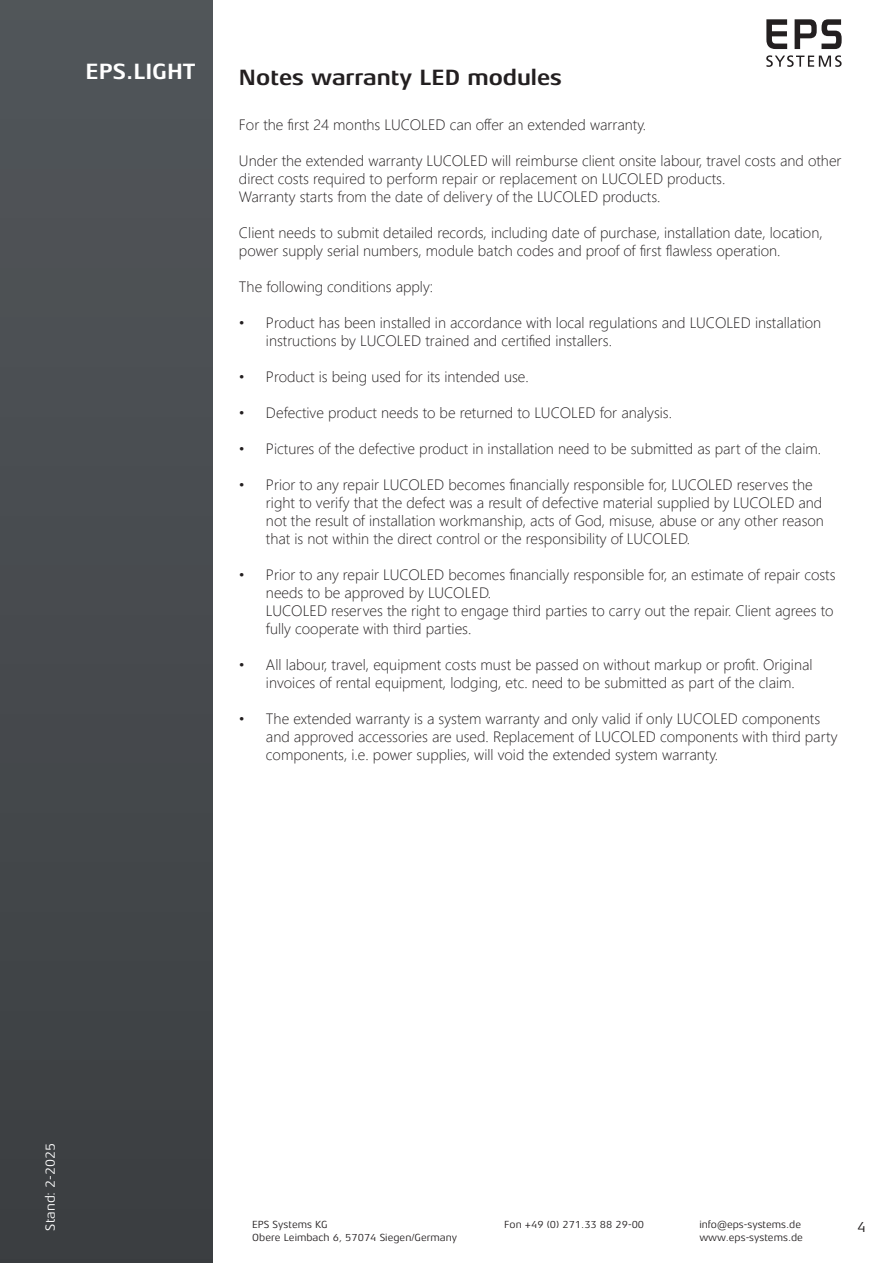
<style>
.page{position:relative;width:893px;height:1263px;background:#fff}
.page>*{position:absolute;margin:0;border:0;box-sizing:border-box;transform-origin:0 0}
.t1{font:700 22.5px "Aeonis LT Pro";color:#231f20}
.t2{font:700 22.5px "Aeonis LT Pro";color:#fff}
.t3{font:300 15px/18px "Segoe UI";color:#231f20}
.t4{font:15px "Aeonis LT Pro";color:#231f20}
.t5{font:13.5px "Aeonis LT Pro";color:#fff}
.t6{font:10.5px "Aeonis LT Pro";color:#231f20}
</style>
<div class="page">
<div style="left:0;top:0;width:213px;height:1263px;background:#474a4e"></div>
<svg style="left:766px;top:19px;width:21px;height:30px"></svg>
<svg style="left:795px;top:19px;width:47px;height:30px"></svg>
<svg style="left:766px;top:55px;width:76px;height:12px"></svg>
<h1 class="t2" style="left:86px;top:60px;width:111px">EPS.LIGHT</h1>
<h1 class="t1" style="left:239px;top:65px;width:325px">Notes warranty LED modules</h1>
<p class="t3" style="left:239px;top:114px;width:409px">For the first 24 months LUCOLED can offer an extended warranty.</p>
<p class="t3" style="left:239px;top:150px;width:604px">Under the extended warranty LUCOLED will reimburse client onsite labour, travel costs and other direct costs required to perform repair or replacement on LUCOLED products.<br>Warranty starts from the date of delivery of the LUCOLED products.</p>
<p class="t3" style="left:239px;top:222px;width:585px">Client needs to submit detailed records, including date of purchase, installation date, location, power supply serial numbers, module batch codes and proof of first flawless operation.</p>
<p class="t3" style="left:239px;top:276px;width:196px">The following conditions apply:</p>
<p class="t3" style="left:266px;top:312px;width:557px;text-indent:-27px">• Product has been installed in accordance with local regulations and LUCOLED installation instructions by LUCOLED trained and certified installers.</p>
<p class="t3" style="left:239px;top:366px;width:291px">• Product is being used for its intended use.</p>
<p class="t3" style="left:239px;top:402px;width:435px">• Defective product needs to be returned to LUCOLED for analysis.</p>
<p class="t3" style="left:239px;top:438px;width:584px">• Pictures of the defective product in installation need to be submitted as part of the claim.</p>
<p class="t3" style="left:266px;top:474px;width:559px;text-indent:-27px">• Prior to any repair LUCOLED becomes financially responsible for, LUCOLED reserves the right to verify that the defect was a result of defective material supplied by LUCOLED and not the result of installation workmanship, acts of God, misuse, abuse or any other reason that is not within the direct control or the responsibility of LUCOLED.</p>
<p class="t3" style="left:266px;top:564px;width:571px;text-indent:-27px">• Prior to any repair LUCOLED becomes financially responsible for, an estimate of repair costs needs to be approved by LUCOLED.<br>LUCOLED reserves the right to engage third parties to carry out the repair. Client agrees to fully cooperate with third parties.</p>
<p class="t3" style="left:266px;top:654px;width:548px;text-indent:-27px">• All labour, travel, equipment costs must be passed on without markup or profit. Original invoices of rental equipment, lodging, etc. need to be submitted as part of the claim.</p>
<p class="t3" style="left:266px;top:708px;width:573px;text-indent:-27px">• The extended warranty is a system warranty and only valid if only LUCOLED components and approved accessories are used. Replacement of LUCOLED components with third party components, i.e. power supplies, will void the extended system warranty.</p>
<p class="t5" style="left:43px;top:1231px;width:89px;rotate:-90deg">Stand: 2-2025</p>
<p class="t6" style="left:252px;top:1219px;width:77px">EPS Systems KG</p>
<p class="t6" style="left:504px;top:1219px;width:141px">Fon +49 (0) 271.33 88 29-00</p>
<p class="t6" style="left:699px;top:1219px;width:103px">info@eps-systems.de</p>
<p class="t6" style="left:252px;top:1231px;width:206px">Obere Leimbach 6, 57074 Siegen/Germany</p>
<p class="t6" style="left:699px;top:1231px;width:105px">www.eps-systems.de</p>
<p class="t4" style="left:857px;top:1218px;width:10px">4</p>
</div>
